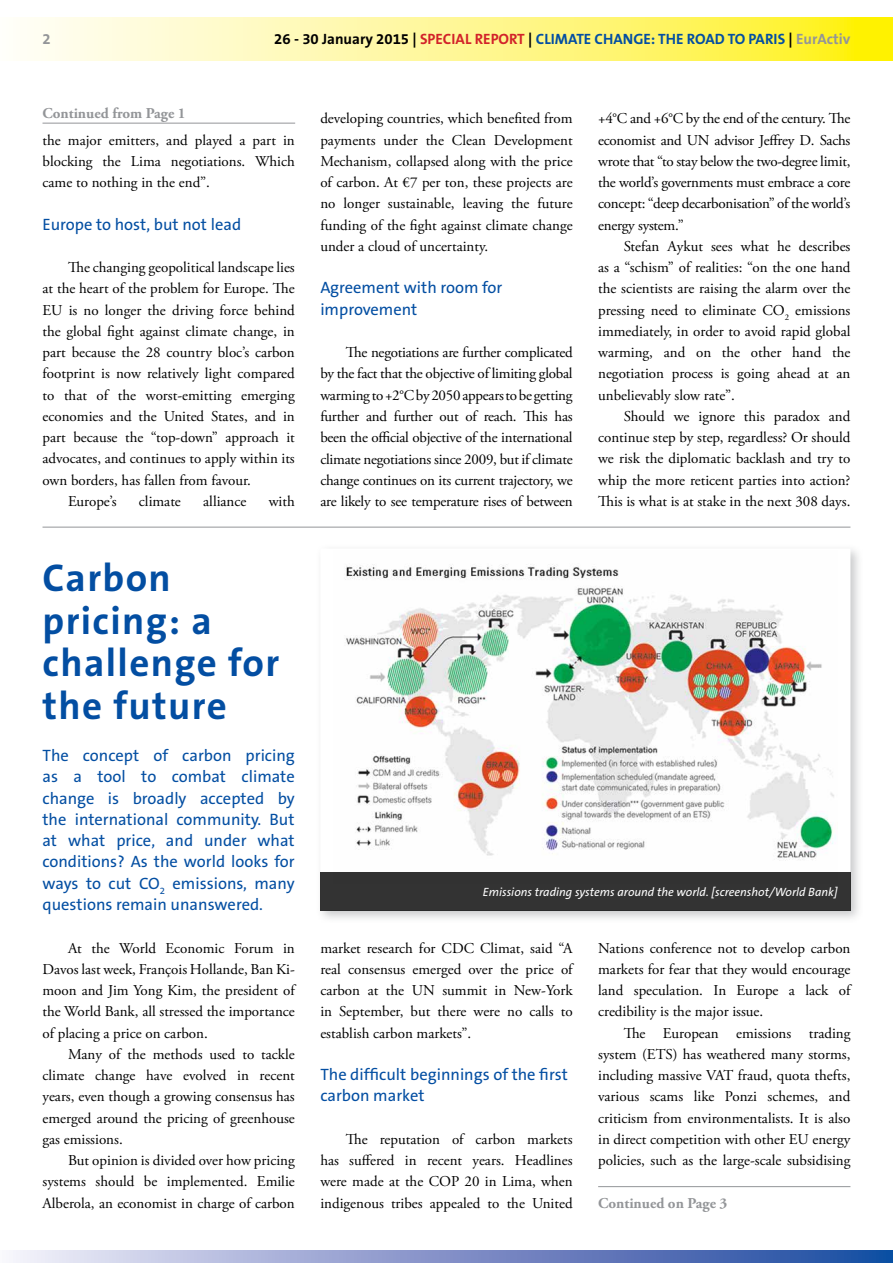
<style>
.page{position:relative;width:893px;height:1263px;background:#fff}
.page>*{position:absolute;margin:0;border:0;box-sizing:border-box;transform-origin:0 0}
.t1{font:700 39px/42.5px "The Sans B7";letter-spacing:.035em;color:#034ea2}
.t2{font:16.5px/21.3px "The Sans B5 Plain";color:#034ea2}
.t3{font:15px/21.3px "Adobe Garamond Pro";color:#000;text-align:justify}
.t4{font:700 15px "The Sans B7";color:#034ea2}
.t5{font:700 15px "Adobe Garamond Pro";color:#939598}
.t6{font:700 15px "The Sans B7";color:#939598}
.t7{font:italic 12px "The Sans B5 Plain";color:#fff}
.s1{color:#000}
.s2{color:#d2232a}
.s3{color:#939598}
</style>
<div class="page">
<svg style="left:27px;top:18px;width:866px;height:42px;background:#fff78d"></svg>
<svg style="left:13px;top:1250px;width:880px;height:13px;background:#8395c9"></svg>
<hr style="left:43px;top:123px;width:252px;height:1px;background:#939598">
<hr style="left:598px;top:1186px;width:252px;height:1px;background:#939598">
<div style="left:316px;top:544px;width:548px;height:379px;background:#939598;opacity:.5"></div>
<div style="left:321px;top:549px;width:529px;height:360px;background:#fff"></div>
<img style="left:345px;top:564px;width:491px;height:297px">
<div style="left:320px;top:872px;width:530px;height:38px;background:#333"></div>
<hr style="left:43px;top:527px;width:807px;height:1px;background:#939598">
<p class="t6" style="left:43px;top:31px;width:10px">2</p>
<p class="t4" style="left:274px;top:31px;width:578px"><span class="s1">26 - 30 January 2015 |</span> <span class="s2">SPECIAL REPORT</span> <span class="s1">|</span> CLIMATE CHANGE: THE ROAD TO PARIS <span class="s1">|</span> <span class="s3">EurActiv</span></p>
<p class="t5" style="left:43px;top:105px;width:145px">Continued from Page 1</p>
<p class="t3" style="left:43px;top:130px;width:254px">the major emitters, and played a part in blocking the Lima negotiations. Which came to nothing in the end”.</p>
<p class="t2" style="left:43px;top:214px;width:200px">Europe to host, but not lead</p>
<p class="t3" style="left:68px;top:257px;width:228px">The changing geopolitical landscape lies</p>
<p class="t3" style="left:43px;top:279px;width:254px">at the heart of the problem for Europe. The</p>
<p class="t3" style="left:43px;top:300px;width:254px">EU is no longer the driving force behind</p>
<p class="t3" style="left:43px;top:321px;width:254px">the global fight against climate change, in</p>
<p class="t3" style="left:43px;top:342px;width:254px">part because the 28 country bloc’s carbon</p>
<p class="t3" style="left:43px;top:364px;width:254px">footprint is now relatively light compared</p>
<p class="t3" style="left:43px;top:385px;width:254px">to that of the worst-emitting emerging</p>
<p class="t3" style="left:43px;top:406px;width:254px">economies and the United States, and in</p>
<p class="t3" style="left:43px;top:427px;width:254px">part because the “top-down” approach it</p>
<p class="t3" style="left:43px;top:449px;width:254px">advocates, and continues to apply within its</p>
<p class="t3" style="left:43px;top:470px;width:210px">own borders, has fallen from favour.</p>
<p class="t3" style="left:68px;top:491px;width:50px">Europe’s</p>
<p class="t3" style="left:139px;top:491px;width:43px">climate</p>
<p class="t3" style="left:203px;top:491px;width:45px">alliance</p>
<p class="t3" style="left:269px;top:491px;width:28px">with</p>
<h1 class="t1" style="left:43px;top:558px;width:238px">Carbon pricing: a challenge for the future</h1>
<p class="t2" style="left:43px;top:745px;width:254px;text-align:justify">The concept of carbon pricing as a tool to combat climate change is broadly accepted by the international community. But at what price, and under what conditions? As the world looks for ways to cut CO<sub>2</sub> emissions, many questions remain unanswered.</p>
<p class="t3" style="left:43px;top:938px;width:254px;text-indent:26px">At the World Economic Forum in Davos last week, François Hollande, Ban Ki&shy;moon and Jim Yong Kim, the president of the World Bank, all stressed the importance of placing a price on carbon.</p>
<p class="t3" style="left:43px;top:1044px;width:254px;text-indent:26px">Many of the methods used to tackle climate change have evolved in recent years, even though a growing consensus has emerged around the pricing of greenhouse gas emissions.</p>
<p class="t3" style="left:43px;top:1150px;width:254px;text-indent:26px">But opinion is divided over how pricing systems should be implemented. Emilie Alberola, an economist in charge of carbon</p>
<p class="t3" style="left:320px;top:108px;width:254px">developing countries, which benefited from payments under the Clean Development Mechanism, collapsed along with the price of carbon. At €7 per ton, these projects are no longer sustainable, leaving the future funding of the fight against climate change under a cloud of uncertainty.</p>
<p class="t2" style="left:320px;top:278px;width:184px">Agreement with room for improvement</p>
<p class="t3" style="left:320px;top:342px;width:254px;text-indent:26px">The negotiations are further complicated by the fact that the objective of limiting global warming to +2°C by 2050 appears to be getting further and further out of reach. This has been the official objective of the international climate negotiations since 2009, but if climate change continues on its current trajectory, we are likely to see temperature rises of between</p>
<p class="t3" style="left:598px;top:108px;width:254px">+4°C and +6°C by the end of the century. The economist and UN advisor Jeffrey D. Sachs wrote that “to stay below the two-degree limit, the world’s governments must embrace a core concept: “deep decarbonisation” of the world’s energy system.”</p>
<p class="t3" style="left:598px;top:236px;width:254px;text-indent:26px">Stefan Aykut sees what he describes as a “schism” of realities: “on the one hand the scientists are raising the alarm over the pressing need to eliminate CO<sub>2</sub> emissions immediately, in order to avoid rapid global warming, and on the other hand the negotiation process is going ahead at an unbelievably slow rate”.</p>
<p class="t3" style="left:598px;top:406px;width:254px;text-indent:26px">Should we ignore this paradox and continue step by step, regardless? Or should we risk the diplomatic backlash and try to whip the more reticent parties into action?<br>This is what is at stake in the next 308 days.</p>
<p class="t7" style="left:483px;top:885px;width:356px">Emissions trading systems around the world. [screenshot/World Bank]</p>
<p class="t3" style="left:320px;top:938px;width:254px">market research for CDC Climat, said “A real consensus emerged over the price of carbon at the UN summit in New-York in September, but there were no calls to establish carbon markets”.</p>
<p class="t2" style="left:320px;top:1064px;width:249px">The difficult beginnings of the first carbon market</p>
<p class="t3" style="left:320px;top:1129px;width:254px;text-indent:26px">The reputation of carbon markets has suffered in recent years. Headlines were made at the COP 20 in Lima, when indigenous tribes appealed to the United</p>
<p class="t3" style="left:598px;top:938px;width:254px">Nations conference not to develop carbon markets for fear that they would encourage land speculation. In Europe a lack of credibility is the major issue.</p>
<p class="t3" style="left:598px;top:1023px;width:254px;text-indent:26px">The European emissions trading system (ETS) has weathered many storms, including massive VAT fraud, quota thefts, various scams like Ponzi schemes, and criticism from environmentalists. It is also in direct competition with other EU energy policies, such as the large-scale subsidising</p>
<p class="t5" style="left:598px;top:1194px;width:131px">Continued on Page 3</p>
</div>
